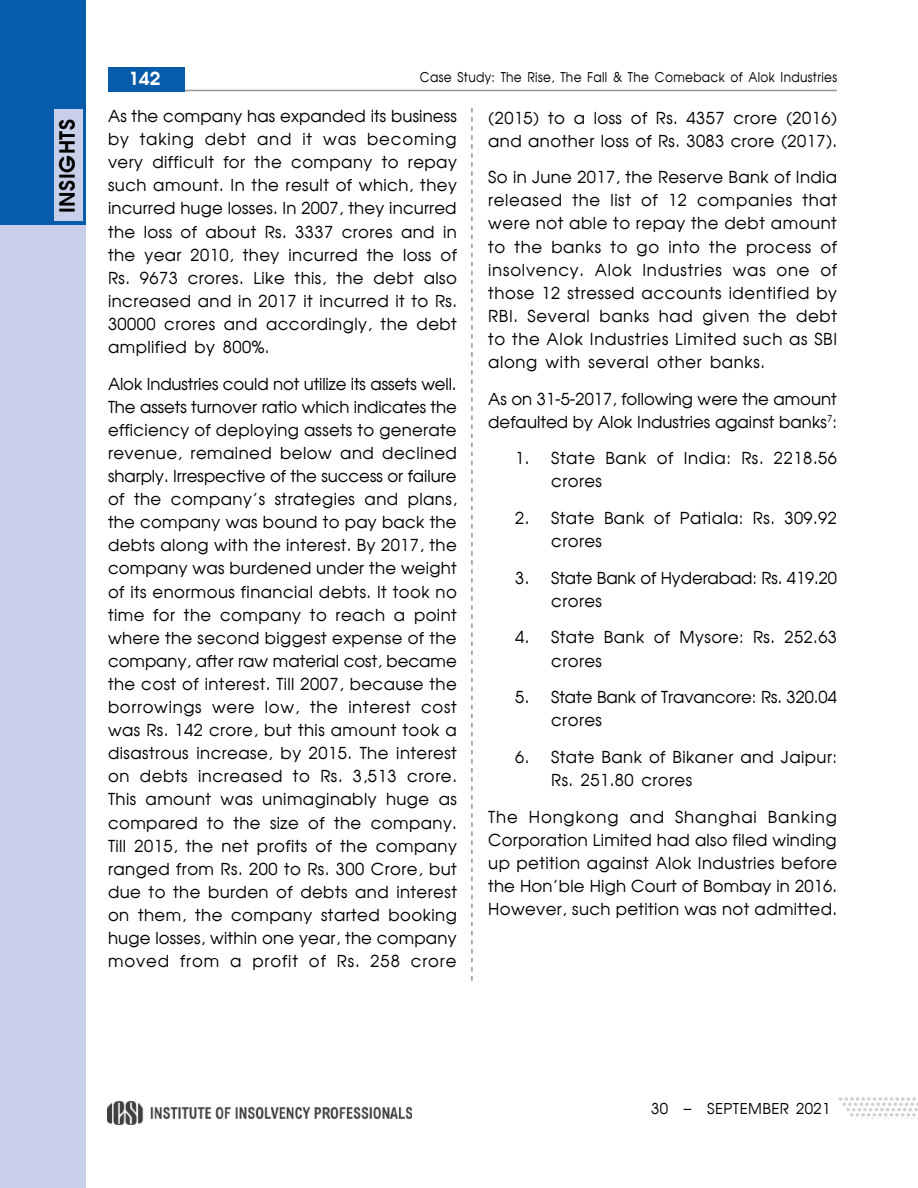
<style>
.page{position:relative;width:918px;height:1188px;background:#fff}
.page>*{position:absolute;margin:0;border:0;box-sizing:border-box;transform-origin:0 0}
.t1{font:700 21px "Avalon";letter-spacing:.03em;color:#000}
.t2{font:700 18px "Avalon";color:#fff;scale:1.06 1}
.t3{font:16.5px/23.1px "Avalon Plain";letter-spacing:.03em;color:#000}
.t4{font:16.5px/23.1px "Avalon Plain";letter-spacing:.005em;color:#000}
.t5{font:16.5px/23.1px "Avalon Plain";color:#000}
.t6{font:16.5px/23.1px "Avalon Plain";letter-spacing:-.005em;color:#000}
.t7{font:15px "Avalon Plain";letter-spacing:.03em;color:#000}
.t8{font:13.5px "Avalon Plain";letter-spacing:.03em;color:#000;scale:.9 1}
</style>
<div class="page">
<div style="left:0;top:133px;width:86px;height:1055px;background:#c7cfe9"></div>
<div style="left:0;top:0;width:86px;height:225px;background:#065caa"></div>
<hr style="left:108px;top:90px;width:729px;height:1px;background:#939598">
<svg style="left:471px;top:108px;width:1px;height:873px"></svg>
<svg style="left:839px;top:1097px;width:79px;height:20px"></svg>
<div style="left:54px;top:110px;width:29px;height:111px;background:#c7cfe9"></div>
<div style="left:108px;top:67px;width:76px;height:24px;background:#065caa"></div>
<img style="left:107px;top:1102px;width:304px;height:22px">
<p class="t1" style="left:53px;top:213px;width:95px;rotate:-90deg">INSIGHTS</p>
<p class="t8" style="left:420px;top:69px;width:465px">Case Study: The Rise, The Fall &amp; The Comeback of Alok Industries</p>
<p class="t2" style="left:128px;top:67px;width:32px">142</p>
<p class="t3" style="left:108px;top:104px;width:350px;text-align:justify">As the company has expanded its business by taking debt and it was becoming very difficult for the company to repay such amount. In the result of which, they incurred huge losses. In 2007, they incurred the loss of about Rs. 3337 crores and in the year 2010, they incurred the loss of Rs. 9673 crores. Like this, the debt also increased and in 2017 it incurred it to Rs.<br>30000 crores and accordingly, the debt amplified by 800%.</p>
<p class="t3" style="left:108px;top:372px;width:350px;text-align:justify">Alok Industries could not utilize its assets well.<br>The assets turnover ratio which indicates the efficiency of deploying assets to generate revenue, remained below and declined sharply. Irrespective of the success or failure of the company’s strategies and plans, the company was bound to pay back the debts along with the interest. By 2017, the company was burdened under the weight of its enormous financial debts. It took no time for the company to reach a point where the second biggest expense of the company, after raw material cost, became the cost of interest. Till 2007, because the borrowings were low, the interest cost was Rs. 142 crore, but this amount took a disastrous increase, by 2015. The interest on debts increased to Rs. 3,513 crore.<br>This amount was unimaginably huge as compared to the size of the company.<br>Till 2015, the net profits of the company ranged from Rs. 200 to Rs. 300 Crore, but due to the burden of debts and interest on them, the company started booking huge losses, within one year, the company moved from a profit of Rs. 258 crore</p>
<p class="t3" style="left:488px;top:106px;width:350px">(2015) to a loss of Rs. 4357 crore (2016) and another loss of Rs. 3083 crore (2017).</p>
<p class="t3" style="left:488px;top:165px;width:350px;text-align:justify">So in June 2017, the Reserve Bank of India released the list of 12 companies that were not able to repay the debt amount to the banks to go into the process of insolvency. Alok Industries was one of those 12 stressed accounts identified by RBI. Several banks had given the debt to the Alok Industries Limited such as SBI along with several other banks.</p>
<p class="t4" style="left:488px;top:387px;width:350px">As on 31-5-2017, following were the amount defaulted by Alok Industries against banks<sup>7</sup>:</p>
<p class="t3" style="left:551px;top:447px;width:287px;text-indent:-36px">1. State Bank of India: Rs. 2218.56 crores</p>
<p class="t3" style="left:551px;top:506px;width:287px;text-indent:-36px">2. State Bank of Patiala: Rs. 309.92 crores</p>
<p class="t6" style="left:551px;top:566px;width:287px;text-indent:-36px">3. State Bank of Hyderabad: Rs. 419.20 crores</p>
<p class="t3" style="left:551px;top:626px;width:287px;text-indent:-36px">4. State Bank of Mysore: Rs. 252.63 crores</p>
<p class="t5" style="left:551px;top:685px;width:287px;text-indent:-36px">5. State Bank of Travancore: Rs. 320.04 crores</p>
<p class="t3" style="left:551px;top:745px;width:287px;text-indent:-36px">6. State Bank of Bikaner and Jaipur:<br>Rs. 251.80 crores</p>
<p class="t3" style="left:488px;top:805px;width:350px;text-align:justify">The Hongkong and Shanghai Banking Corporation Limited had also filed winding up petition against Alok Industries before the Hon’ble High Court of Bombay in 2016.<br>However, such petition was not admitted.</p>
<p class="t7" style="left:651px;top:1099px;width:181px">30 – SEPTEMBER 2021</p>
</div>
